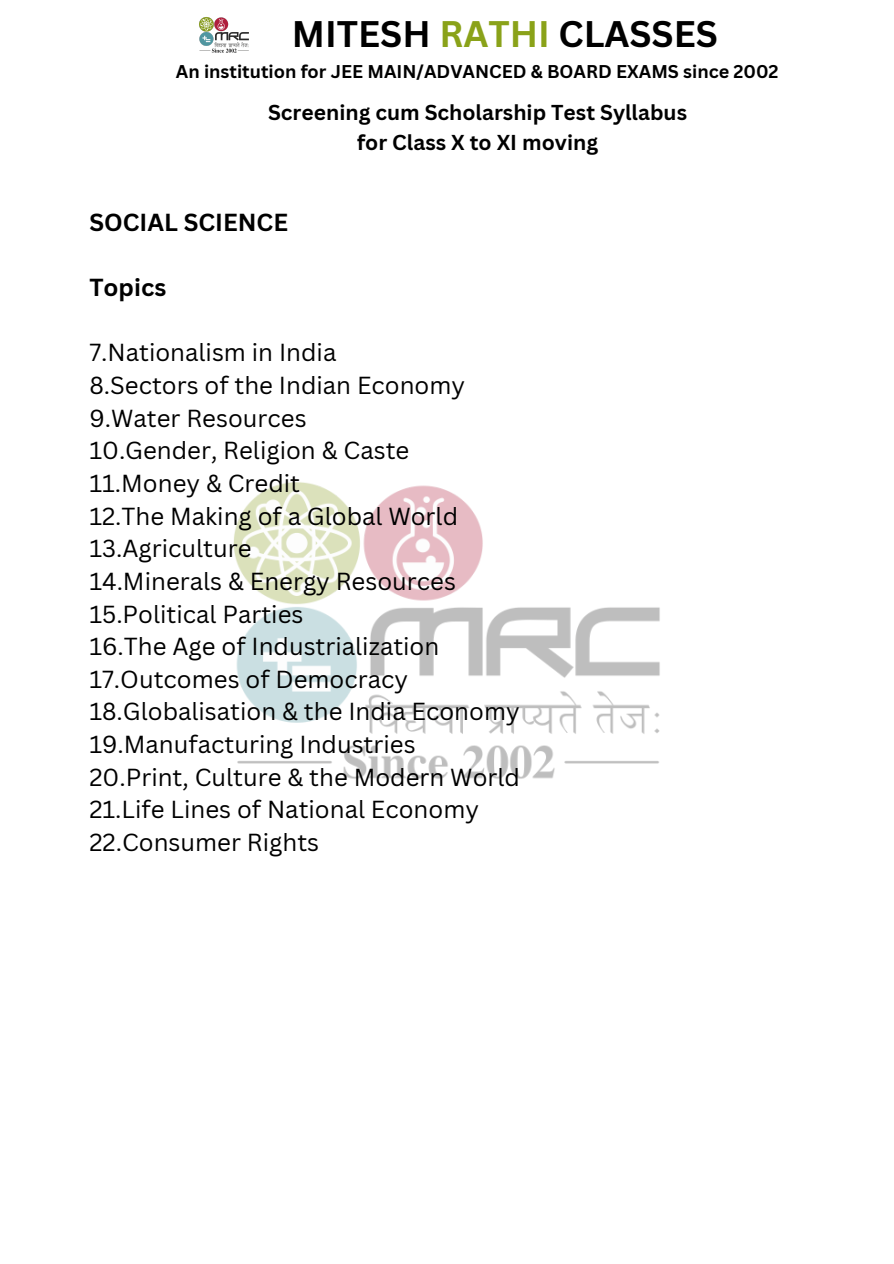
<style>
.page{position:relative;width:894px;height:1264px;background:#fff}
.page>*{position:absolute;margin:0;border:0;box-sizing:border-box;transform-origin:0 0}
.t1{font:700 36px "Canva Sans";color:#000}
.t2{font:24px/32.7px "Canva Sans";color:#000}
.t3{font:700 24px "Canva Sans";color:#000}
.t4{font:700 21px/29.2px "Canva Sans";color:#000;text-align:center}
.t5{font:700 18px "Canva Sans";color:#000}
.s1{color:#8aa219}
</style>
<div class="page">
<img style="left:199px;top:17px;width:50px;height:36px">
<img style="left:233px;top:482px;width:427px;height:297px">
<h1 class="t1" style="left:292px;top:9px;width:427px">MITESH <span class="s1">RATHI</span> CLASSES</h1>
<p class="t5" style="left:176px;top:59px;width:604px">An institution for JEE MAIN/ADVANCED &amp; BOARD EXAMS since 2002</p>
<h5 class="t4" style="left:268px;top:97px;width:420px">Screening cum Scholarship Test Syllabus for Class X to XI moving</h5>
<h2 class="t3" style="left:89px;top:205px;width:200px">SOCIAL SCIENCE</h2>
<h3 class="t3" style="left:89px;top:270px;width:78px">Topics</h3>
<h4 class="t2" style="left:89px;top:336px;width:432px">7.Nationalism in India<br>8.Sectors of the Indian Economy<br>9.Water Resources<br>10.Gender, Religion &amp; Caste<br>11.Money &amp; Credit<br>12.The Making of a Global World<br>13.Agriculture<br>14.Minerals &amp; Energy Resources<br>15.Political Parties<br>16.The Age of Industrialization<br>17.Outcomes of Democracy<br>18.Globalisation &amp; the India Economy<br>19.Manufacturing Industries<br>20.Print, Culture &amp; the Modern World<br>21.Life Lines of National Economy<br>22.Consumer Rights</h4>
</div>
